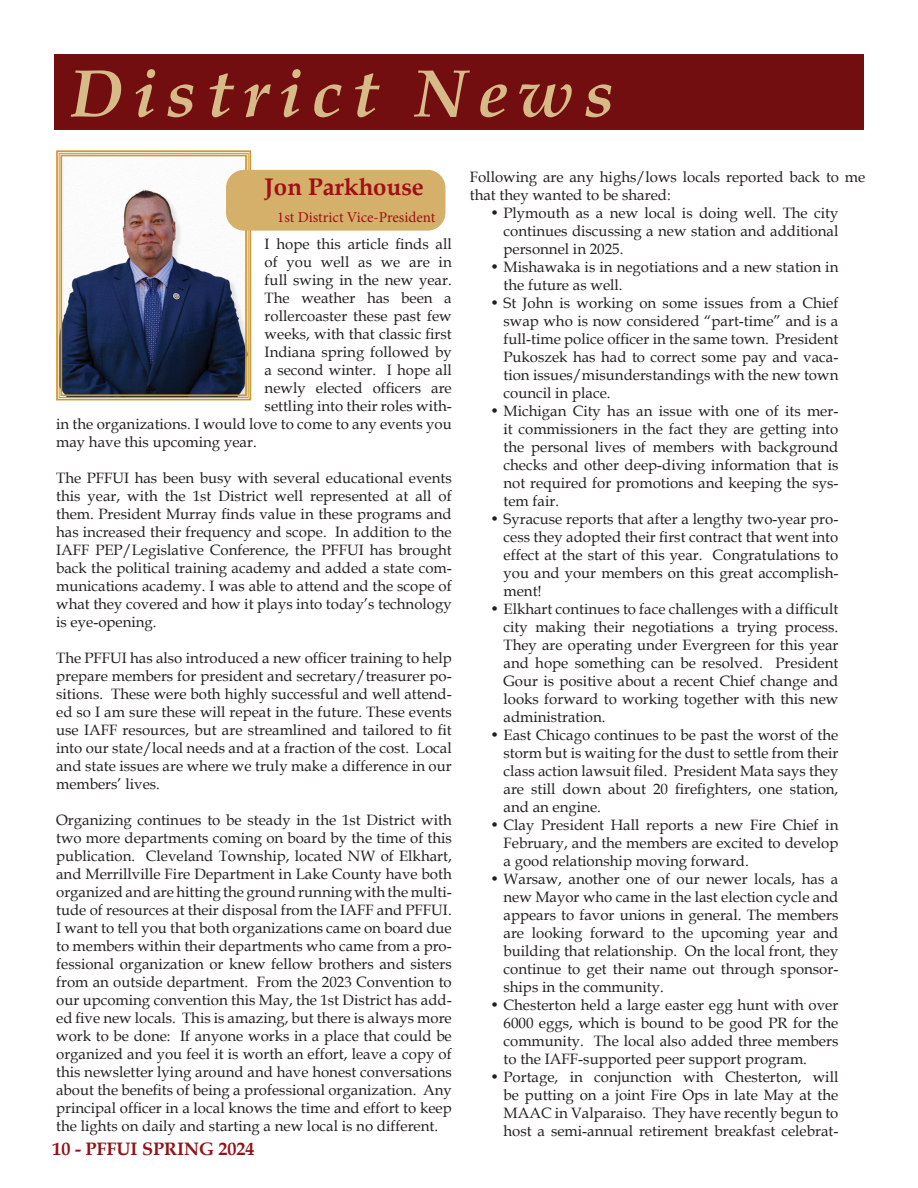
<style>
.page{position:relative;width:918px;height:1188px;background:#fff}
.page>*{position:absolute;margin:0;border:0;box-sizing:border-box;transform-origin:0 0}
.t1{font:italic 700 67.5px "Book Antiqua";letter-spacing:.15em;color:#d6ba88}
.t2{font:700 24px "Book Antiqua";color:#9e1015}
.t3{font:700 18px "Book Antiqua";color:#901418}
.t4{font:15px/18px "Book Antiqua";color:#231f20;text-align:justify}
.t5{font:15px "Minion Pro";color:#9e1015}
</style>
<div class="page">
<div style="left:54px;top:54px;width:810px;height:76px;background:#720e0f"></div>
<svg style="left:56px;top:150px;width:196px;height:251px"></svg>
<div style="left:59px;top:153px;width:190px;height:245px;border:1px solid #d0972e"></div>
<div style="left:60px;top:155px;width:187px;height:241px;border:2px solid #d0972e"></div>
<div style="left:226px;top:170px;width:220px;height:61px;background:#d5b06a;border-radius:18px"></div>
<p class="t1" style="left:71px;top:47px;width:545px">District News</p>
<p class="t2" style="left:265px;top:171px;width:161px">Jon Parkhouse</p>
<p class="t5" style="left:277px;top:208px;width:160px">1st District Vice-President</p>
<p class="t4" style="left:265px;top:235px;width:189px">I hope this article finds all</p>
<p class="t4" style="left:265px;top:253px;width:189px">of you well as we are in</p>
<p class="t4" style="left:265px;top:271px;width:189px">full swing in the new year.</p>
<p class="t4" style="left:265px;top:289px;width:189px">The weather has been a</p>
<p class="t4" style="left:265px;top:307px;width:189px">rollercoaster these past few</p>
<p class="t4" style="left:265px;top:325px;width:189px">weeks, with that classic first</p>
<p class="t4" style="left:265px;top:343px;width:189px">Indiana spring followed by</p>
<p class="t4" style="left:265px;top:361px;width:189px">a second winter. I hope all</p>
<p class="t4" style="left:265px;top:379px;width:189px">newly elected officers are</p>
<p class="t4" style="left:265px;top:397px;width:189px">settling into their roles with-</p>
<p class="t4" style="left:56px;top:415px;width:397px">in the organizations. I would love to come to any events you</p>
<p class="t4" style="left:56px;top:433px;width:202px">may have this upcoming year.</p>
<p class="t4" style="left:56px;top:469px;width:397px">The PFFUI has been busy with several educational events this year, with the 1st District well represented at all of them. President Murray finds value in these programs and has increased their frequency and scope. In addition to the IAFF PEP/Legislative Conference, the PFFUI has brought back the political training academy and added a state com&shy;munications academy. I was able to attend and the scope of what they covered and how it plays into today’s technology is eye-opening.</p>
<p class="t4" style="left:56px;top:649px;width:397px">The PFFUI has also introduced a new officer training to help prepare members for president and secretary/treasurer po&shy;sitions. These were both highly successful and well attend&shy;ed so I am sure these will repeat in the future. These events use IAFF resources, but are streamlined and tailored to fit into our state/local needs and at a fraction of the cost. Local and state issues are where we truly make a difference in our members’ lives.</p>
<p class="t4" style="left:56px;top:811px;width:397px">Organizing continues to be steady in the 1st District with two more departments coming on board by the time of this publication. Cleveland Township, located NW of Elkhart, and Merrillville Fire Department in Lake County have both organized and are hitting the ground running with the multi&shy;tude of resources at their disposal from the IAFF and PFFUI.<br>I want to tell you that both organizations came on board due to members within their departments who came from a pro&shy;fessional organization or knew fellow brothers and sisters from an outside department. From the 2023 Convention to our upcoming convention this May, the 1st District has add&shy;ed five new locals. This is amazing, but there is always more work to be done: If anyone works in a place that could be organized and you feel it is worth an effort, leave a copy of this newsletter lying around and have honest conversations about the benefits of being a professional organization. Any principal officer in a local knows the time and effort to keep the lights on daily and starting a new local is no different.</p>
<p class="t3" style="left:52px;top:1137px;width:203px">10 - PFFUI SPRING 2024</p>
<p class="t4" style="left:470px;top:168px;width:397px">Following are any highs/lows locals reported back to me that they wanted to be shared:</p>
<p class="t4" style="left:504px;top:204px;width:336px;text-indent:-14px">• Plymouth as a new local is doing well. The city continues discussing a new station and additional personnel in 2025.</p>
<p class="t4" style="left:504px;top:258px;width:336px;text-indent:-14px">• Mishawaka is in negotiations and a new station in the future as well.</p>
<p class="t4" style="left:504px;top:294px;width:336px;text-indent:-14px">• St John is working on some issues from a Chief swap who is now considered “part-time” and is a full-time police officer in the same town. President Pukoszek has had to correct some pay and vaca&shy;tion issues/misunderstandings with the new town council in place.</p>
<p class="t4" style="left:504px;top:402px;width:336px;text-indent:-14px">• Michigan City has an issue with one of its mer&shy;it commissioners in the fact they are getting into the personal lives of members with background checks and other deep-diving information that is not required for promotions and keeping the sys&shy;tem fair.</p>
<p class="t4" style="left:504px;top:510px;width:336px;text-indent:-14px">• Syracuse reports that after a lengthy two-year pro&shy;cess they adopted their first contract that went into effect at the start of this year. Congratulations to you and your members on this great accomplish&shy;ment!</p>
<p class="t4" style="left:504px;top:600px;width:336px;text-indent:-14px">• Elkhart continues to face challenges with a difficult city making their negotiations a trying process.<br>They are operating under Evergreen for this year and hope something can be resolved. President Gour is positive about a recent Chief change and looks forward to working together with this new administration.</p>
<p class="t4" style="left:504px;top:726px;width:336px;text-indent:-14px">• East Chicago continues to be past the worst of the storm but is waiting for the dust to settle from their class action lawsuit filed. President Mata says they are still down about 20 firefighters, one station, and an engine.</p>
<p class="t4" style="left:504px;top:816px;width:336px;text-indent:-14px">• Clay President Hall reports a new Fire Chief in February, and the members are excited to develop a good relationship moving forward.</p>
<p class="t4" style="left:504px;top:870px;width:336px;text-indent:-14px">• Warsaw, another one of our newer locals, has a new Mayor who came in the last election cycle and appears to favor unions in general. The members are looking forward to the upcoming year and building that relationship. On the local front, they continue to get their name out through sponsor&shy;ships in the community.</p>
<p class="t4" style="left:504px;top:996px;width:336px;text-indent:-14px">• Chesterton held a large easter egg hunt with over 6000 eggs, which is bound to be good PR for the community. The local also added three members to the IAFF-supported peer support program.</p>
<p class="t4" style="left:504px;top:1068px;width:336px;text-indent:-14px">• Portage, in conjunction with Chesterton, will be putting on a joint Fire Ops in late May at the MAAC in Valparaiso. They have recently begun to host a semi-annual retirement breakfast celebrat-</p>
</div>
